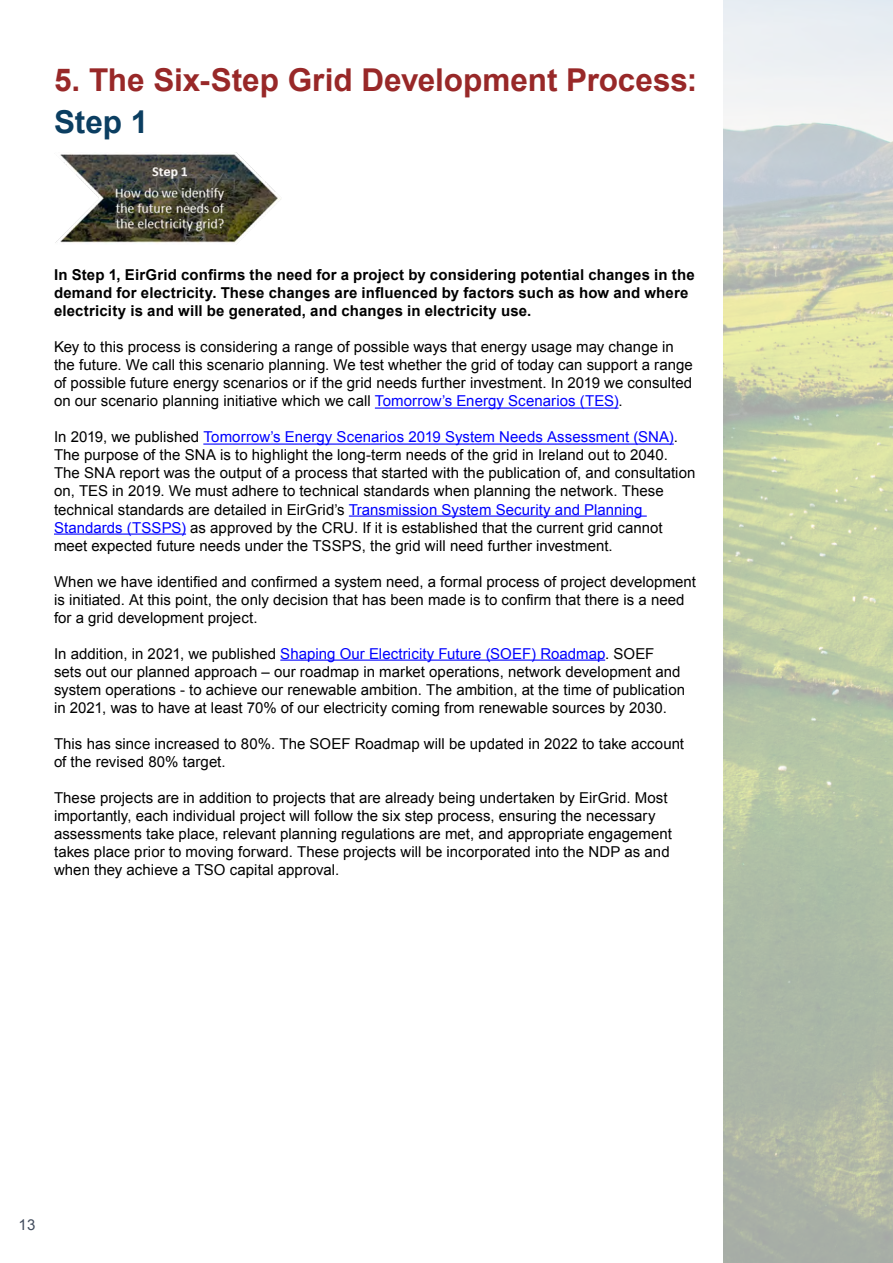
<style>
.page{position:relative;width:893px;height:1263px;background:#fff}
.page>*{position:absolute;margin:0;border:0;box-sizing:border-box;transform-origin:0 0}
.Heading_1{font:700 31.5px/42px "Arial";letter-spacing:-.005em;color:#982828}
.t1{font:15px/18px "Arial";letter-spacing:.005em;color:#000}
.t2{font:700 15px/18px "Arial";letter-spacing:.01em;color:#000}
.t3{font:15px "Arial";color:#424c5d}
.s1{color:#0b3e61}
.s2{color:#00f}
</style>
<div class="page">
<hr style="left:375px;top:407px;width:243px;height:2px;background:#00f">
<hr style="left:203px;top:443px;width:471px;height:2px;background:#00f">
<hr style="left:349px;top:515px;width:298px;height:2px;background:#00f">
<hr style="left:54px;top:533px;width:132px;height:2px;background:#00f">
<hr style="left:280px;top:659px;width:325px;height:2px;background:#00f">
<img style="left:55px;top:153px;width:226px;height:90px">
<p class="Heading_1" style="left:54px;top:60px;width:645px">5. The Six-Step Grid Development Process:<br><span class="s1">Step 1</span></p>
<p class="t2" style="left:54px;top:267px;width:642px">In Step 1, EirGrid confirms the need for a project by considering potential changes in the demand for electricity. These changes are influenced by factors such as how and where electricity is and will be generated, and changes in electricity use.</p>
<p class="t1" style="left:54px;top:338px;width:640px">Key to this process is considering a range of possible ways that energy usage may change in the future. We call this scenario planning. We test whether the grid of today can support a range of possible future energy scenarios or if the grid needs further investment. In 2019 we consulted on our scenario planning initiative which we call <span class="s2">Tomorrow’s Energy Scenarios (TES)</span>.</p>
<p class="t1" style="left:54px;top:428px;width:625px">In 2019, we published <span class="s2">Tomorrow’s Energy Scenarios 2019 System Needs Assessment (SNA)</span>.<br>The purpose of the SNA is to highlight the long-term needs of the grid in Ireland out to 2040.</p>
<p class="t1" style="left:54px;top:464px;width:643px">The SNA report was the output of a process that started with the publication of, and consultation on, TES in 2019. We must adhere to technical standards when planning the network. These technical standards are detailed in EirGrid’s <span class="s2">Transmission System Security and Planning Standards (TSSPS)</span> as approved by the CRU. If it is established that the current grid cannot meet expected future needs under the TSSPS, the grid will need further investment.</p>
<p class="t1" style="left:54px;top:572px;width:643px">When we have identified and confirmed a system need, a formal process of project development is initiated. At this point, the only decision that has been made is to confirm that there is a need for a grid development project.</p>
<p class="t1" style="left:54px;top:644px;width:633px">In addition, in 2021, we published <span class="s2">Shaping Our Electricity Future (SOEF) Roadmap</span>. SOEF sets out our planned approach – our roadmap in market operations, network development and system operations - to achieve our renewable ambition. The ambition, at the time of publication in 2021, was to have at least 70% of our electricity coming from renewable sources by 2030.</p>
<p class="t1" style="left:54px;top:734px;width:632px">This has since increased to 80%. The SOEF Roadmap will be updated in 2022 to take account of the revised 80% target.</p>
<p class="t1" style="left:54px;top:788px;width:619px">These projects are in addition to projects that are already being undertaken by EirGrid. Most importantly, each individual project will follow the six step process, ensuring the necessary assessments take place, relevant planning regulations are met, and appropriate engagement takes place prior to moving forward. These projects will be incorporated into the NDP as and when they achieve a TSO capital approval.</p>
<p class="t3" style="left:19px;top:1215px;width:18px">13</p>
</div>
